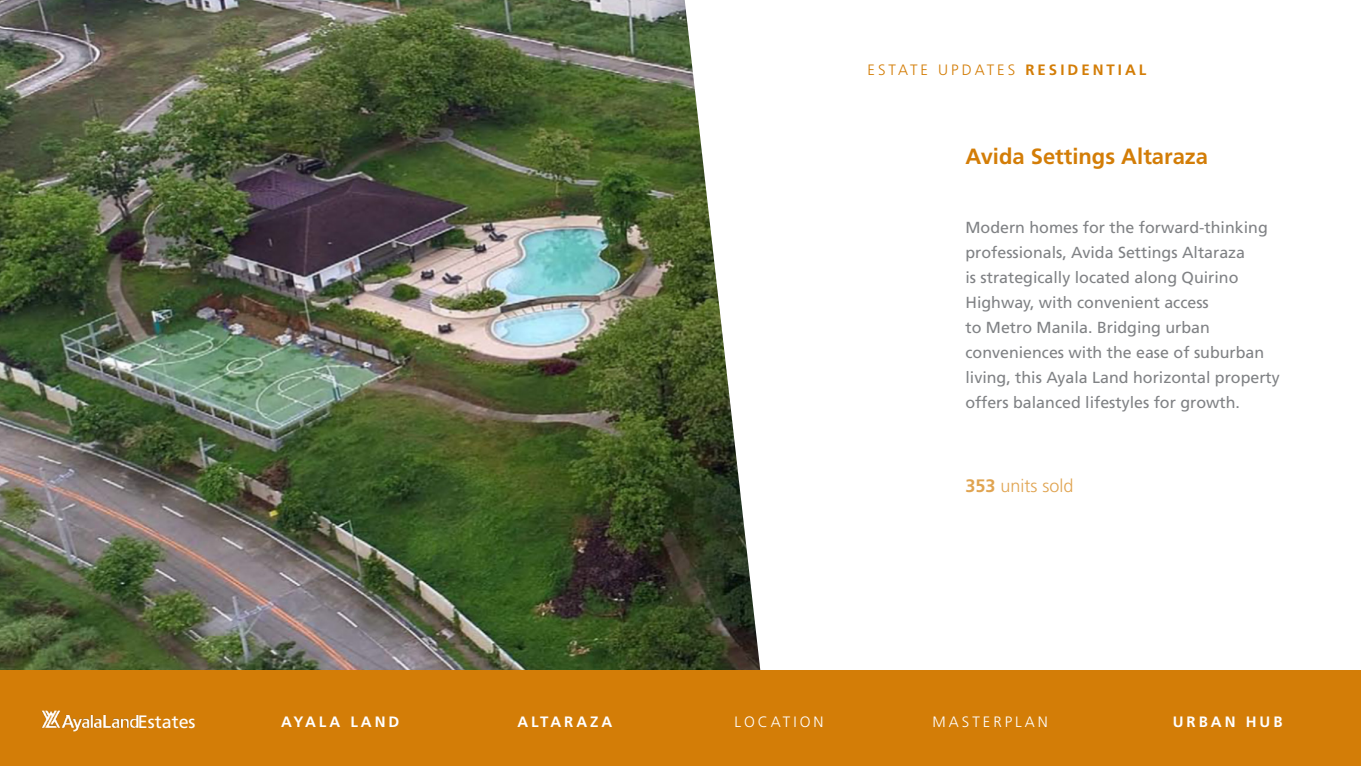
<style>
.page{position:relative;width:1361px;height:766px;background:#fff}
.page>*{position:absolute;margin:0;border:0;box-sizing:border-box;transform-origin:0 0}
.t1{font:700 22px "Frutiger LT Std";color:#d37d07}
.t2{font:300 18px "Frutiger LT Std";color:#e0a451}
.t3{font:17.9px "Frutiger LT Std";color:#fff}
.t4{font:16px/25px "Frutiger LT Std";color:#808285}
.t5{font:700 15px "Frutiger LT Std";letter-spacing:.2em;color:#fff}
.t6{font:300 15px "Frutiger LT Std";letter-spacing:.2em;color:#d37d07}
.t7{font:300 15px "Frutiger LT Std";letter-spacing:.2em;color:#fff}
.s1{font-weight:700}
</style>
<div class="page">
<img style="left:0;top:0;width:761px;height:670px">
<div style="left:0;top:670px;width:1361px;height:95px;background:#d37d07"></div>
<img style="left:41px;top:710px;width:97px;height:21px">
<p class="t6" style="left:867px;top:61px;width:280px">ESTATE UPDATES <span class="s1">RESIDENTIAL</span></p>
<h1 class="t1" style="left:965px;top:143px;width:244px">Avida Settings Altaraza</h1>
<p class="t4" style="left:965px;top:215px;width:316px">Modern homes for the forward-thinking professionals, Avida Settings Altaraza<br>is strategically located along Quirino Highway, with convenient access<br>to Metro Manila. Bridging urban conveniences with the ease of suburban living, this Ayala Land horizontal property offers balanced lifestyles for growth.</p>
<p class="t2" style="left:965px;top:475px;width:110px"><span class="s1">353</span> units sold</p>
<p class="t3" style="left:138px;top:710px;width:59px">Estates</p>
<p class="t5" style="left:281px;top:713px;width:120px">AYALA LAND</p>
<p class="t5" style="left:517px;top:713px;width:97px">ALTARAZA</p>
<p class="t7" style="left:734px;top:713px;width:91px">LOCATION</p>
<p class="t7" style="left:932px;top:713px;width:117px">MASTERPLAN</p>
<p class="t5" style="left:1172px;top:713px;width:111px">URBAN HUB</p>
</div>
